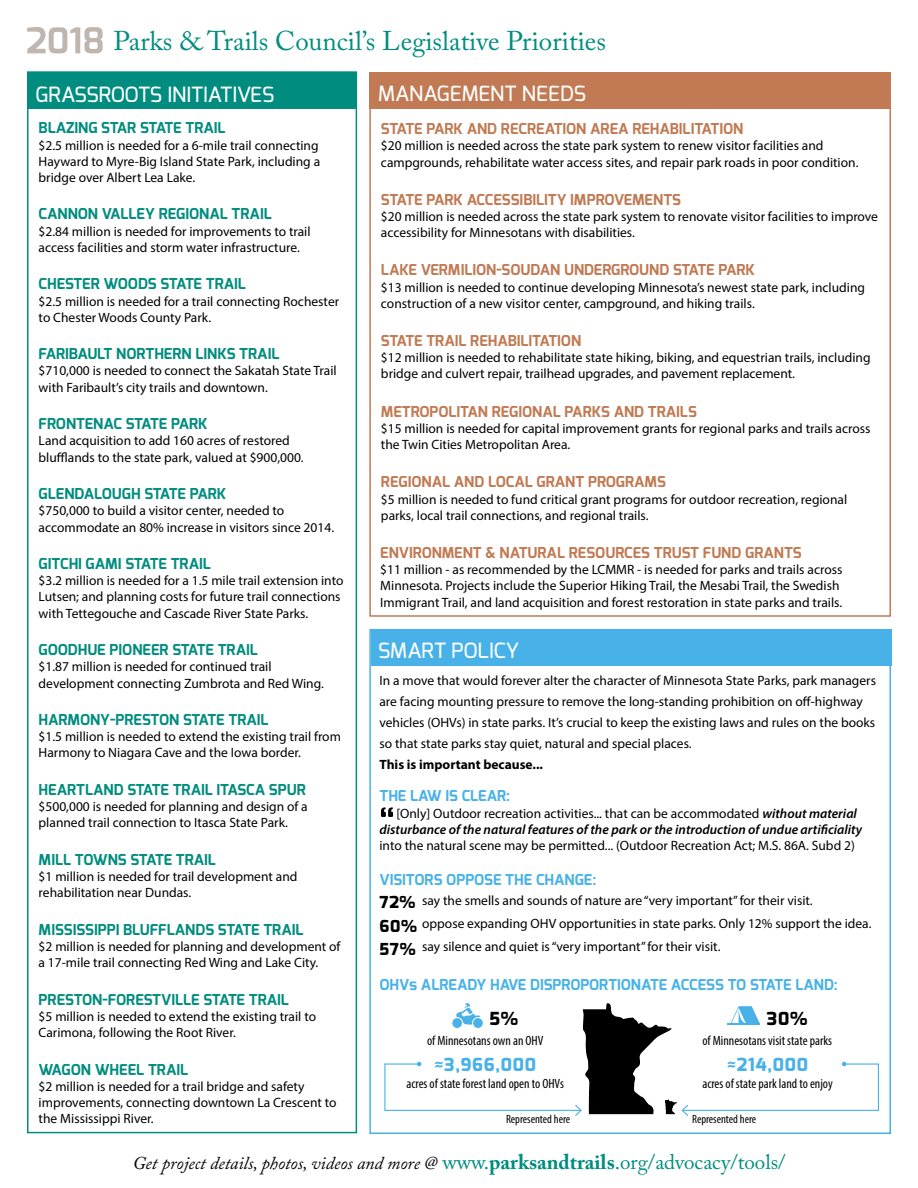
<style>
.page{position:relative;width:918px;height:1188px;background:#fff}
.page>*{position:absolute;margin:0;border:0;box-sizing:border-box;transform-origin:0 0}
.t1{font:27px "Adobe Caslon Pro";color:#008d7f}
.t2{font:500 21px "Exo";color:#fff}
.t3{font:italic 18px "Adobe Caslon Pro";color:#000}
.t4{font:800 18px "Exo";letter-spacing:.04em;color:#48b2e8}
.t5{font:800 18px "Exo";color:#000}
.t6{font:700 15px "Exo";color:#008d7f}
.t7{font:700 15px "Exo";color:#c17a53}
.t8{font:700 15px "Exo";color:#48b2e8}
.t9{font:13.5px/16.2px "Myriad Pro";color:#000}
.t10{font:italic 600 13.5px/16.2px "Myriad Pro";color:#000}
.t11{font:condensed 13.5px "Myriad Pro";color:#000}
.t12{font:700 13.5px "Myriad Pro";color:#000}
.t13{font:condensed 12px "Myriad Pro";color:#000}
.s1{font-weight:400;font-style:normal}
.s2{font-family:"Exo";font-weight:800;font-size:16.5px}
.s3{font-style:normal;font-size:21px;color:#008d7f}
.s4{font-weight:700;font-style:normal;font-size:21px;color:#008d7f}
</style>
<div class="page">
<div style="left:27px;top:71px;width:330px;height:1062px;border:2px solid #008d7f"></div>
<div style="left:28px;top:72px;width:329px;height:36px;background:#008d7f"></div>
<div style="left:369px;top:73px;width:522px;height:36px;background:#c17a53"></div>
<div style="left:371px;top:629px;width:520px;height:36px;background:#48b2e8"></div>
<div style="left:369px;top:629px;width:522px;height:505px;border:2px solid #48b2e8"></div>
<svg style="left:384px;top:1003px;width:495px;height:113px"></svg>
<svg style="left:381px;top:807px;width:12px;height:10px"></svg>
<svg style="left:27px;top:27px;width:76px;height:26px"></svg>
<h1 class="t1" style="left:113px;top:25px;width:494px">Parks &amp; Trails Council’s Legislative Priorities</h1>
<h2 class="t2" style="left:36px;top:81px;width:240px">GRASSROOTS INITIATIVES</h2>
<p class="t6" style="left:39px;top:118px;width:188px">BLAZING STAR STATE TRAIL</p>
<p class="t9" style="left:39px;top:137px;width:283px;text-align:justify">$2.5 million is needed for a 6-mile trail connecting Hayward to Myre-Big Island State Park, including a bridge over Albert Lea Lake.</p>
<p class="t6" style="left:39px;top:204px;width:235px">CANNON VALLEY REGIONAL TRAIL</p>
<p class="t9" style="left:39px;top:223px;width:274px">$2.84 million is needed for improvements to trail access facilities and storm water infrastructure.</p>
<p class="t6" style="left:39px;top:274px;width:209px">CHESTER WOODS STATE TRAIL</p>
<p class="t9" style="left:39px;top:293px;width:302px">$2.5 million is needed for a trail connecting Rochester to Chester Woods County Park.</p>
<p class="t6" style="left:39px;top:344px;width:242px">FARIBAULT NORTHERN LINKS TRAIL</p>
<p class="t9" style="left:39px;top:363px;width:300px">$710,000 is needed to connect the Sakatah State Trail with Faribault’s city trails and downtown.</p>
<p class="t6" style="left:39px;top:414px;width:171px">FRONTENAC STATE PARK</p>
<p class="t9" style="left:39px;top:433px;width:267px">Land acquisition to add 160 acres of restored blufflands to the state park, valued at $900,000.</p>
<p class="t6" style="left:39px;top:484px;width:189px">GLENDALOUGH STATE PARK</p>
<p class="t9" style="left:39px;top:502px;width:297px">$750,000 to build a visitor center, needed to accommodate an 80% increase in visitors since 2014.</p>
<p class="t6" style="left:39px;top:554px;width:174px">GITCHI GAMI STATE TRAIL</p>
<p class="t9" style="left:39px;top:572px;width:306px">$3.2 million is needed for a 1.5 mile trail extension into<br>Lutsen; and planning costs for future trail connections with Tettegouche and Cascade River State Parks.</p>
<p class="t6" style="left:39px;top:640px;width:221px">GOODHUE PIONEER STATE TRAIL</p>
<p class="t9" style="left:39px;top:658px;width:287px">$1.87 million is needed for continued trail development connecting Zumbrota and Red Wing.</p>
<p class="t6" style="left:39px;top:710px;width:231px">HARMONY-PRESTON STATE TRAIL</p>
<p class="t9" style="left:39px;top:728px;width:304px">$1.5 million is needed to extend the existing trail from<br>Harmony to Niagara Cave and the Iowa border.</p>
<p class="t6" style="left:39px;top:780px;width:269px">HEARTLAND STATE TRAIL ITASCA SPUR</p>
<p class="t9" style="left:39px;top:798px;width:271px">$500,000 is needed for planning and design of a planned trail connection to Itasca State Park.</p>
<p class="t6" style="left:39px;top:850px;width:179px">MILL TOWNS STATE TRAIL</p>
<p class="t9" style="left:39px;top:868px;width:260px">$1 million is needed for trail development and rehabilitation near Dundas.</p>
<p class="t6" style="left:39px;top:920px;width:266px">MISSISSIPPI BLUFFLANDS STATE TRAIL</p>
<p class="t9" style="left:39px;top:938px;width:303px">$2 million is needed for planning and development of a 17-mile trail connecting Red Wing and Lake City.</p>
<p class="t6" style="left:39px;top:990px;width:252px">PRESTON-FORESTVILLE STATE TRAIL</p>
<p class="t9" style="left:39px;top:1008px;width:279px">$5 million is needed to extend the existing trail to<br>Carimona, following the Root River.</p>
<p class="t6" style="left:39px;top:1060px;width:151px">WAGON WHEEL TRAIL</p>
<p class="t9" style="left:39px;top:1078px;width:299px">$2 million is needed for a trail bridge and safety improvements, connecting downtown La Crescent to the Mississippi River.</p>
<h2 class="t2" style="left:378px;top:80px;width:210px">MANAGEMENT NEEDS</h2>
<p class="t7" style="left:381px;top:119px;width:364px">STATE PARK AND RECREATION AREA REHABILITATION</p>
<p class="t9" style="left:381px;top:137px;width:479px">$20 million is needed across the state park system to renew visitor facilities and campgrounds, rehabilitate water access sites, and repair park roads in poor condition.</p>
<p class="t7" style="left:381px;top:190px;width:302px">STATE PARK ACCESSIBILITY IMPROVEMENTS</p>
<p class="t9" style="left:381px;top:208px;width:499px">$20 million is needed across the state park system to renovate visitor facilities to improve accessibility for Minnesotans with disabilities.</p>
<p class="t7" style="left:381px;top:260px;width:376px">LAKE VERMILION-SOUDAN UNDERGROUND STATE PARK</p>
<p class="t9" style="left:381px;top:279px;width:486px">$13 million is needed to continue developing Minnesota’s newest state park, including construction of a new visitor center, campground, and hiking trails.</p>
<p class="t7" style="left:381px;top:331px;width:202px">STATE TRAIL REHABILITATION</p>
<p class="t9" style="left:381px;top:349px;width:491px">$12 million is needed to rehabilitate state hiking, biking, and equestrian trails, including bridge and culvert repair, trailhead upgrades, and pavement replacement.</p>
<p class="t7" style="left:381px;top:402px;width:317px">METROPOLITAN REGIONAL PARKS AND TRAILS</p>
<p class="t9" style="left:381px;top:420px;width:491px">$15 million is needed for capital improvement grants for regional parks and trails across the Twin Cities Metropolitan Area.</p>
<p class="t7" style="left:381px;top:472px;width:287px">REGIONAL AND LOCAL GRANT PROGRAMS</p>
<p class="t9" style="left:381px;top:491px;width:468px">$5 million is needed to fund critical grant programs for outdoor recreation, regional parks, local trail connections, and regional trails.</p>
<p class="t7" style="left:380px;top:543px;width:423px">ENVIRONMENT &amp; NATURAL RESOURCES TRUST FUND GRANTS</p>
<p class="t9" style="left:380px;top:561px;width:464px">$11 million - as recommended by the LCMMR - is needed for parks and trails across<br>Minnesota. Projects include the Superior Hiking Trail, the Mesabi Trail, the Swedish<br>Immigrant Trail, and land acquisition and forest restoration in state parks and trails.</p>
<h2 class="t2" style="left:378px;top:637px;width:143px">SMART POLICY</h2>
<p class="t9" style="left:379px;top:670px;width:498px;line-height:21px">In a move that would forever alter the character of Minnesota State Parks, park managers are facing mounting pressure to remove the long-standing prohibition on off-highway vehicles (OHVs) in state parks. It’s crucial to keep the existing laws and rules on the books so that state parks stay quiet, natural and special places.</p>
<p class="t12" style="left:379px;top:756px;width:165px">This is important because...</p>
<p class="t8" style="left:379px;top:786px;width:132px">THE LAW IS CLEAR:</p>
<p class="t10" style="left:379px;top:805px;width:484px;text-indent:17px"><span class="s1">[Only] Outdoor recreation activities... that can be accommodated</span> without material disturbance of the natural features of the park or the introduction of undue artificiality</p>
<p class="t9" style="left:379px;top:837px;width:477px">into the natural scene may be permitted... (Outdoor Recreation Act; M.S. 86A. Subd 2)</p>
<p class="t8" style="left:379px;top:870px;width:77px">VISITORS OPP</p>
<p class="t8" style="left:474px;top:870px;width:124px">OSE THE CHANGE:</p>
<p class="t9" style="left:379px;top:888px;width:494px;line-height:23.2px"><span class="s2">72%</span> say the smells and sounds of nature are “very important” for their visit.<br><span class="s2">60%</span> oppose expanding OHV opportunities in state parks. Only 12% support the idea.<br><span class="s2">57%</span> say silence and quiet is “very important” for their visit.</p>
<p class="t8" style="left:379px;top:975px;width:11px">OHV</p>
<p class="t8" style="left:409px;top:975px;width:430px">S ALREADY HAVE DISPROPORTIONATE ACCESS TO STATE LAND:</p>
<h3 class="t5" style="left:489px;top:1007px;width:30px">5%</h3>
<h3 class="t5" style="left:767px;top:1007px;width:42px">30%</h3>
<p class="t11" style="left:427px;top:1032px;width:118px">of Minnesotans own an OHV</p>
<p class="t11" style="left:702px;top:1032px;width:131px">of Minnesotans visit state parks</p>
<h3 class="t4" style="left:435px;top:1053px;width:103px">≈3,966,000</h3>
<p class="t11" style="left:407px;top:1075px;width:159px">acres of state forest land open to OHVs</p>
<h3 class="t4" style="left:727px;top:1053px;width:83px">≈214,000</h3>
<p class="t11" style="left:702px;top:1075px;width:132px">acres of state park land to enjoy</p>
<p class="t13" style="left:506px;top:1112px;width:66px">Represented here</p>
<p class="t13" style="left:692px;top:1112px;width:66px">Represented here</p>
<h3 class="t3" style="left:133px;top:1152px;width:654px">Get project details, photos, videos and more @ <span class="s3">www.</span><span class="s4">parksandtrails</span><span class="s3">.org/advocacy/tools/</span></h3>
</div>
